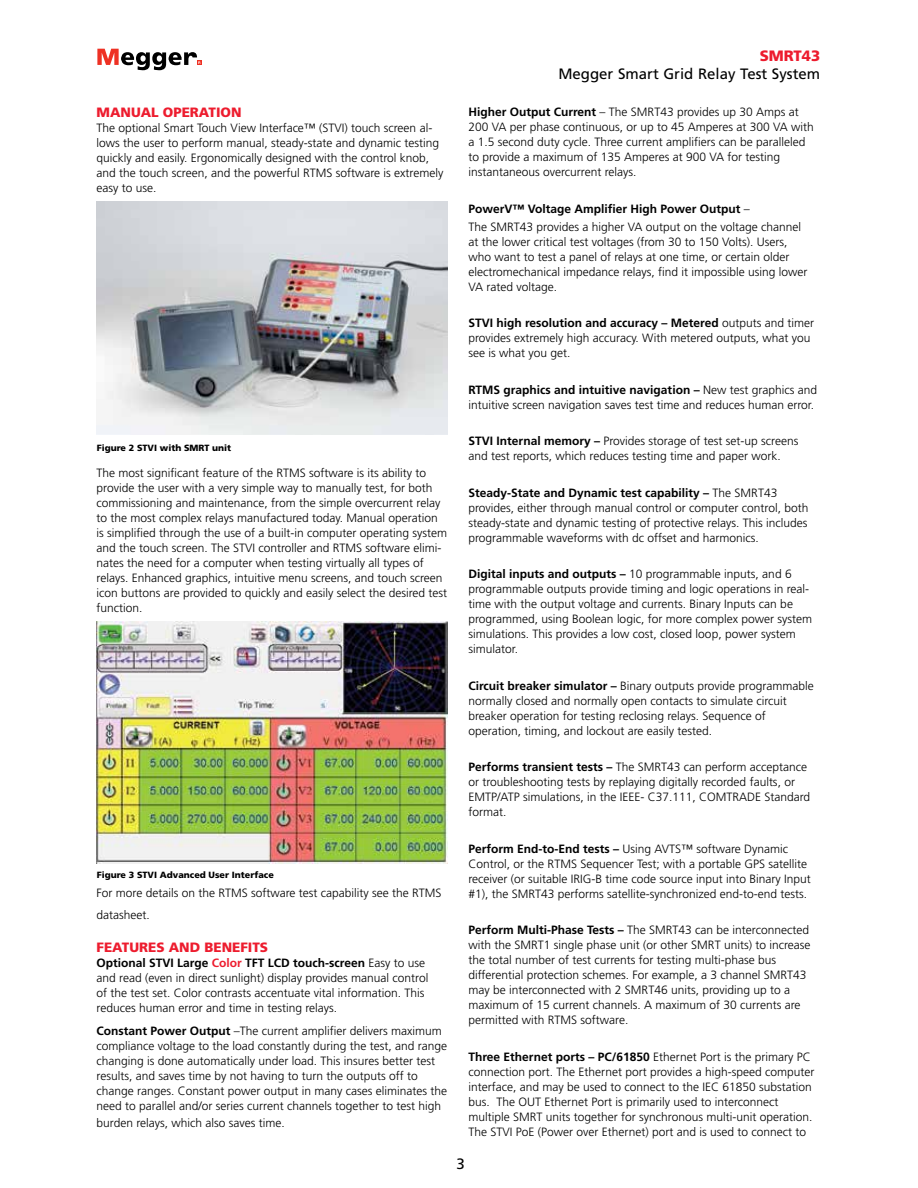
<style>
.page{position:relative;width:918px;height:1188px;background:#fff}
.page>*{position:absolute;margin:0;border:0;box-sizing:border-box;transform-origin:0 0}
.t1{font:15px "Frutiger LT Std";color:#000}
.t2{font:900 15px "Frutiger LT Std";color:#ed1c2e}
.t3{font:900 13.5px "Frutiger LT Std";color:#ed1c2e}
.t4{font:300 12px/15px "Frutiger LT Std";color:#000}
.t5{font:900 9px "Frutiger LT Std";color:#000}
.s1{font-weight:700}
.s2{font-weight:700;color:#ed1c2e}
</style>
<div class="page">
<svg style="left:97px;top:49px;width:104px;height:21px"></svg>
<img style="left:97px;top:621px;width:351px;height:242px">
<img style="left:97px;top:201px;width:350px;height:233px">
<p class="t3" style="left:97px;top:104px;width:147px">MANUAL OPERATION</p>
<p class="t4" style="left:97px;top:121px;width:348px">The optional Smart Touch View Interface™ (STVI) touch screen al&shy;lows the user to perform manual, steady-state and dynamic testing quickly and easily. Ergonomically designed with the control knob, and the touch screen, and the powerful RTMS software is extremely easy to use.</p>
<p class="t5" style="left:97px;top:442px;width:136px">Figure 2 STVI with SMRT unit</p>
<p class="t4" style="left:97px;top:466px;width:352px">The most significant feature of the RTMS software is its ability to provide the user with a very simple way to manually test, for both commissioning and maintenance, from the simple overcurrent relay to the most complex relays manufactured today. Manual operation is simplified through the use of a built-in computer operating system and the touch screen. The STVI controller and RTMS software elimi&shy;nates the need for a computer when testing virtually all types of relays. Enhanced graphics, intuitive menu screens, and touch screen icon buttons are provided to quickly and easily select the desired test function.</p>
<p class="t5" style="left:97px;top:869px;width:179px">Figure 3 STVI Advanced User Interface</p>
<p class="t4" style="left:97px;top:882px;width:347px;line-height:21.6px">For more details on the RTMS software test capability see the RTMS datasheet.</p>
<p class="t3" style="left:97px;top:939px;width:173px">FEATURES AND BENEFITS</p>
<p class="t4" style="left:97px;top:955px;width:333px"><span class="s1">Optional STVI Large</span> <span class="s2">Color</span> <span class="s1">TFT LCD touch-screen</span> Easy to use and read (even in direct sunlight) display provides manual control of the test set. Color contrasts accentuate vital information. This reduces human error and time in testing relays.</p>
<p class="t4" style="left:97px;top:1024px;width:352px"><span class="s1">Constant Power Output</span> –The current amplifier delivers maximum compliance voltage to the load constantly during the test, and range changing is done automatically under load. This insures better test results, and saves time by not having to turn the outputs off to change ranges. Constant power output in many cases eliminates the need to parallel and/or series current channels together to test high</p>
<p class="t4" style="left:97px;top:1115px;width:190px">burden relays, which also saves time.</p>
<p class="t2" style="left:760px;top:46px;width:62px">SMRT43</p>
<p class="t1" style="left:558px;top:65px;width:263px">Megger Smart Grid Relay Test System</p>
<p class="t4" style="left:469px;top:105px;width:347px"><span class="s1">Higher Output Current</span> – The SMRT43 provides up 30 Amps at 200 VA per phase continuous, or up to 45 Amperes at 300 VA with a 1.5 second duty cycle. Three current amplifiers can be paralleled to provide a maximum of 135 Amperes at 900 VA for testing instantaneous overcurrent relays.</p>
<p class="t4" style="left:469px;top:200px;width:334px;line-height:18.3px"><span class="s1">PowerV™ Voltage Amplifier High Power Output</span> –<br>The SMRT43 provides a higher VA output on the voltage channel</p>
<p class="t4" style="left:469px;top:234px;width:340px">at the lower critical test voltages (from 30 to 150 Volts). Users, who want to test a panel of relays at one time, or certain older electromechanical impedance relays, find it impossible using lower VA rated voltage.</p>
<p class="t4" style="left:469px;top:316px;width:347px"><span class="s1">STVI high resolution and accuracy – Metered</span> outputs and timer provides extremely high accuracy. With metered outputs, what you see is what you get.</p>
<p class="t4" style="left:469px;top:382px;width:350px"><span class="s1">RTMS graphics and intuitive navigation –</span> New test graphics and intuitive screen navigation saves test time and reduces human error.</p>
<p class="t4" style="left:469px;top:434px;width:331px"><span class="s1">STVI Internal memory –</span> Provides storage of test set-up screens and test reports, which reduces testing time and paper work.</p>
<p class="t4" style="left:469px;top:485px;width:341px"><span class="s1">Steady-State and Dynamic test capability –</span> The SMRT43 provides, either through manual control or computer control, both steady-state and dynamic testing of protective relays. This includes programmable waveforms with dc offset and harmonics.</p>
<p class="t4" style="left:469px;top:567px;width:345px"><span class="s1">Digital inputs and outputs –</span> 10 programmable inputs, and 6 programmable outputs provide timing and logic operations in real&shy;time with the output voltage and currents. Binary Inputs can be programmed, using Boolean logic, for more complex power system simulations. This provides a low cost, closed loop, power system simulator.</p>
<p class="t4" style="left:469px;top:678px;width:347px"><span class="s1">Circuit breaker simulator –</span> Binary outputs provide programmable normally closed and normally open contacts to simulate circuit breaker operation for testing reclosing relays. Sequence of operation, timing, and lockout are easily tested.</p>
<p class="t4" style="left:469px;top:760px;width:343px"><span class="s1">Performs transient tests –</span> The SMRT43 can perform acceptance or troubleshooting tests by replaying digitally recorded faults, or EMTP/ATP simulations, in the IEEE- C37.111, COMTRADE Standard format.</p>
<p class="t4" style="left:469px;top:841px;width:344px"><span class="s1">Perform End-to-End tests –</span> Using AVTS™ software Dynamic Control, or the RTMS Sequencer Test; with a portable GPS satellite receiver (or suitable IRIG-B time code source input into Binary Input #1), the SMRT43 performs satellite-synchronized end-to-end tests.</p>
<p class="t4" style="left:469px;top:923px;width:344px"><span class="s1">Perform Multi-Phase Tests –</span> The SMRT43 can be interconnected with the SMRT1 single phase unit (or other SMRT units) to increase the total number of test currents for testing multi-phase bus differential protection schemes. For example, a 3 channel SMRT43 may be interconnected with 2 SMRT46 units, providing up to a maximum of 15 current channels. A maximum of 30 currents are permitted with RTMS software.</p>
<p class="t4" style="left:469px;top:1049px;width:348px"><span class="s1">Three Ethernet ports – PC/61850</span> Ethernet Port is the primary PC connection port. The Ethernet port provides a high-speed computer interface, and may be used to connect to the IEC 61850 substation bus. The OUT Ethernet Port is primarily used to interconnect multiple SMRT units together for synchronous multi-unit operation.<br>The STVI PoE (Power over Ethernet) port and is used to connect to</p>
<p class="t1" style="left:456px;top:1155px;width:10px">3</p>
</div>
